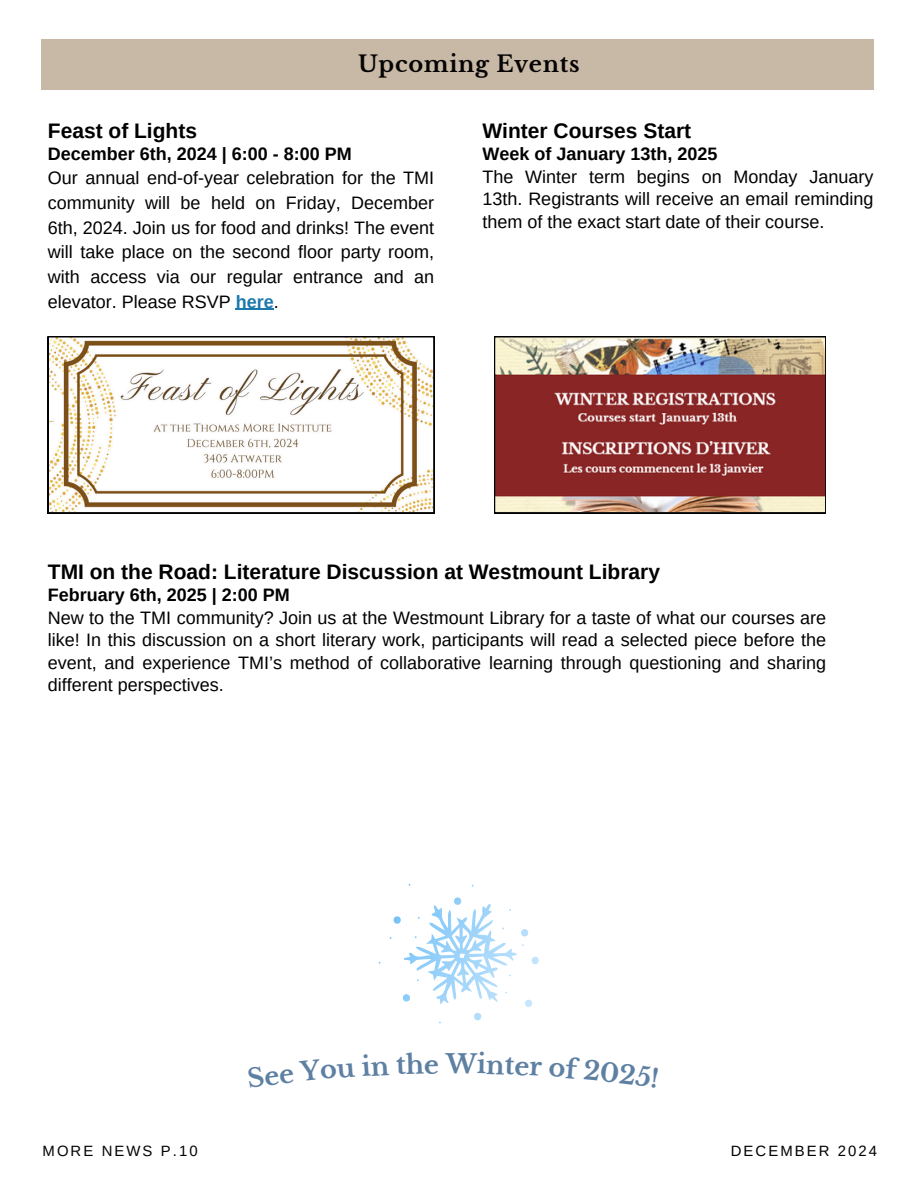
<style>
.page{position:relative;width:918px;height:1188px;background:#fff}
.page>*{position:absolute;margin:0;border:0;box-sizing:border-box;transform-origin:0 0}
.t1{font:700 25.5px "Libre Baskerville";color:#5e80a2}
.t2{font:700 22.5px "Libre Baskerville";letter-spacing:.03em;color:#050303}
.t3{font:700 21px "Arimo";color:#000}
.t4{font:18px/22.5px "Arimo";color:#000;text-align:justify}
.t5{font:18px/24.8px "Arimo";color:#000;text-align:justify}
.t6{font:700 18px "Arimo";color:#000}
.t7{font:14.85px "Arimo";letter-spacing:.14em;color:#050303}
.t8{font:14.85px "Arimo";letter-spacing:.14em;color:#000}
.s1{font-weight:700;color:#1c79ab}
</style>
<div class="page">
<div style="left:41px;top:39px;width:833px;height:51px;background:#c8b8a6"></div>
<svg style="left:48px;top:336px;width:386px;height:177px"></svg>
<img style="left:494px;top:336px;width:332px;height:177px">
<svg style="left:378px;top:884px;width:161px;height:139px"></svg>
<hr style="left:236px;top:309px;width:38px;height:1px;background:#1c79ab">
<p class="t2" style="left:358px;top:50px;width:223px">Upcoming Events</p>
<p class="t3" style="left:48px;top:119px;width:151px">Feast of Lights</p>
<p class="t6" style="left:48px;top:144px;width:306px">December 6th, 2024 | 6:00 - 8:00 PM</p>
<p class="t5" style="left:48px;top:165px;width:388px">Our annual end-of-year celebration for the TMI community will be held on Friday, December 6th, 2024. Join us for food and drinks! The event will take place on the second floor party room, with access via our regular entrance and an elevator. Please RSVP <span class="s1">here</span>.</p>
<p class="t3" style="left:482px;top:119px;width:210px">Winter Courses Start</p>
<p class="t6" style="left:482px;top:144px;width:236px">Week of January 13th, 2025</p>
<p class="t4" style="left:482px;top:165px;width:393px">The Winter term begins on Monday January 13th. Registrants will receive an email reminding them of the exact start date of their course.</p>
<p class="t3" style="left:48px;top:560px;width:614px">TMI on the Road: Literature Discussion at Westmount Library</p>
<p class="t6" style="left:48px;top:585px;width:243px">February 6th, 2025 | 2:00 PM</p>
<p class="t4" style="left:48px;top:606px;width:780px">New to the TMI community? Join us at the Westmount Library for a taste of what our courses are like! In this discussion on a short literary work, participants will read a selected piece before the event, and experience TMI’s method of collaborative learning through questioning and sharing different perspectives.</p>
<h1 class="t1" style="left:446px;top:1048px;width:33px">W</h1>
<p class="t7" style="left:43px;top:1142px;width:157px">MORE NEWS P.10</p>
<p class="t8" style="left:731px;top:1142px;width:148px">DECEMBER 2024</p>
</div>
